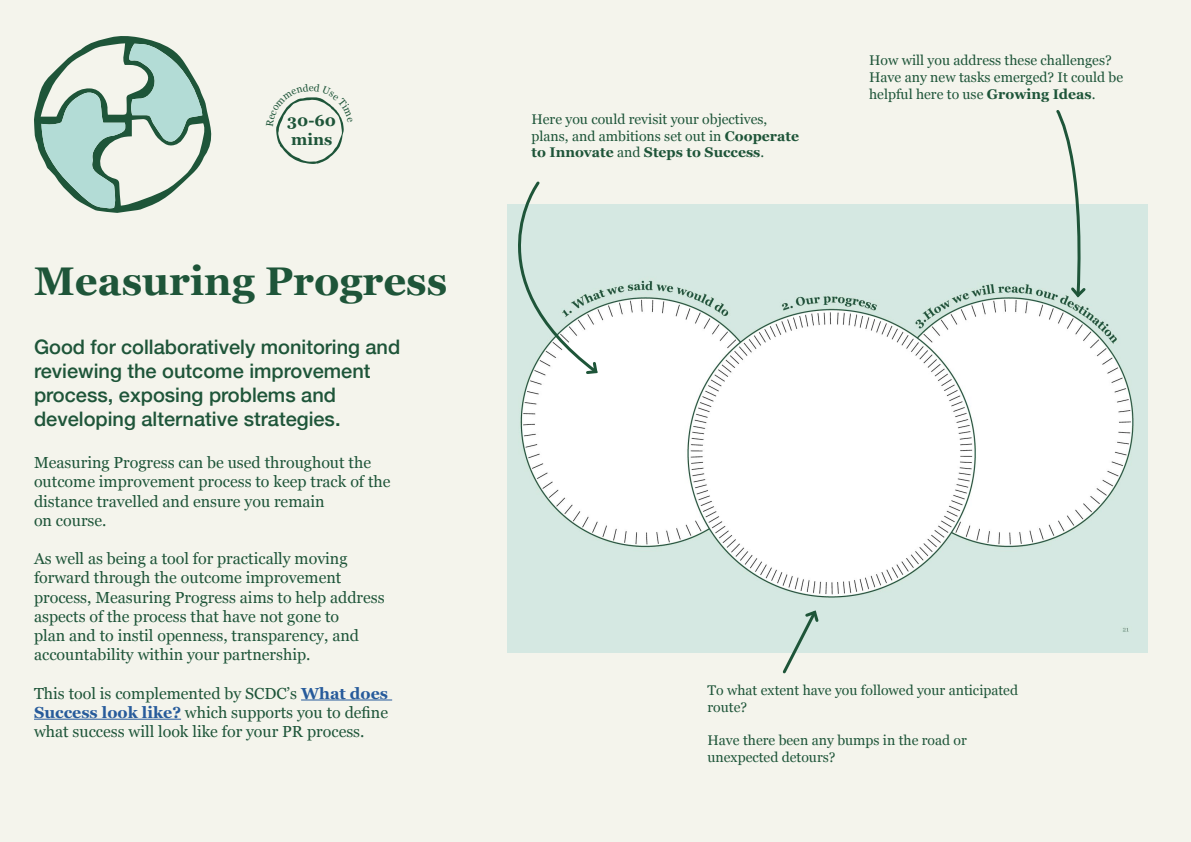
<style>
.page{position:relative;width:1191px;height:842px;background:#f4f4ec}
.page>*{position:absolute;margin:0;border:0;box-sizing:border-box;transform-origin:0 0}
.t1{font:700 40px "Georgia";color:#1e5539}
.t2{font:500 20px/24px "Helvetica Neue";color:#1e5539}
.t3{font:16px/19.2px "Georgia";color:#1e5539}
.t4{font:700 16px/19.2px "Georgia";color:#1e5539}
.t5{font:14px/16.8px "Georgia";color:#1e5539}
.s1{font-weight:700}
.s2{font-weight:700;color:#275b9b}
</style>
<div class="page">
<img style="left:507px;top:204px;width:640px;height:448px">
<hr style="left:301px;top:699px;width:91px;height:1px;background:#275b9b">
<hr style="left:34px;top:719px;width:147px;height:1px;background:#275b9b">
<svg style="left:1054px;top:110px;width:34px;height:190px"></svg>
<svg style="left:34px;top:36px;width:178px;height:177px"></svg>
<svg style="left:780px;top:608px;width:40px;height:66px"></svg>
<svg style="left:507px;top:181px;width:93px;height:195px;background:#d4e3dd"></svg>
<svg style="left:276px;top:97px;width:68px;height:67px"></svg>
<p class="t4" style="left:287px;top:110px;width:50px">30-60 mins</p>
<p class="t5" style="left:531px;top:110px;width:269px">Here you could revisit your objectives, plans, and ambitions set out in <span class="s1">Cooperate to Innovate</span> and <span class="s1">Steps to Success</span>.</p>
<p class="t5" style="left:869px;top:51px;width:255px">How will you address these challenges?<br>Have any new tasks emerged? It could be helpful here to use <span class="s1">Growing Ideas</span>.</p>
<h1 class="t1" style="left:34px;top:251px;width:415px">Measuring Progress</h1>
<p class="t2" style="left:34px;top:333px;width:368px">Good for collaboratively monitoring and reviewing the outcome improvement process, exposing problems and developing alternative strategies.</p>
<p class="t3" style="left:34px;top:452px;width:358px">Measuring Progress can be used throughout the outcome improvement process to keep track of the distance travelled and ensure you remain<br>on course.</p>
<p class="t3" style="left:34px;top:548px;width:352px">As well as being a tool for practically moving forward through the outcome improvement process, Measuring Progress aims to help address aspects of the process that have not gone to<br>plan and to instil openness, transparency, and accountability within your partnership.</p>
<p class="t3" style="left:34px;top:683px;width:355px;text-align:justify">This tool is complemented by SCDC’s <span class="s2">What does Success look like?</span> which supports you to define what success will look like for your PR process.</p>
<p class="t5" style="left:707px;top:681px;width:312px">To what extent have you followed your anticipated route?</p>
<p class="t5" style="left:707px;top:731px;width:261px">Have there been any bumps in the road or unexpected detours?</p>
</div>
